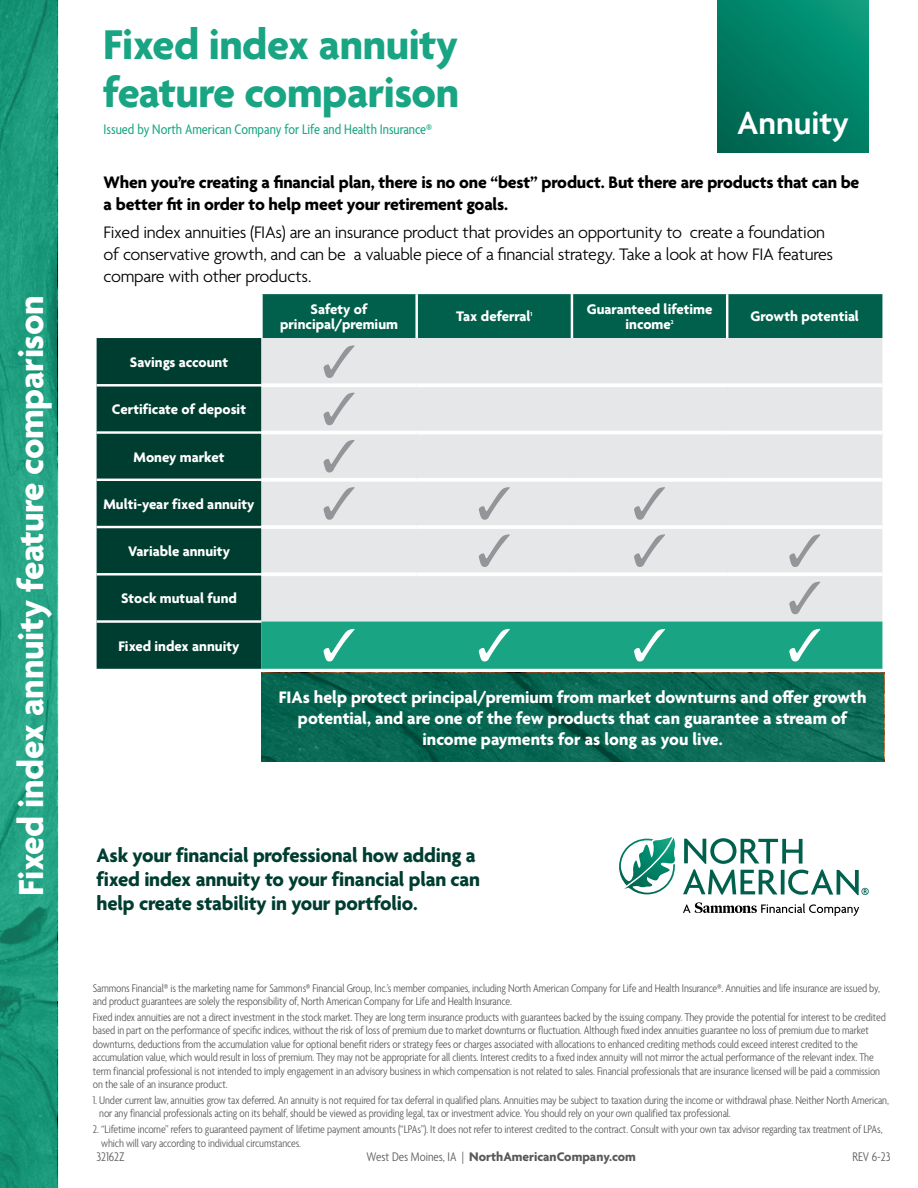
<style>
.page{position:relative;width:918px;height:1188px;background:#fff}
.page>*{position:absolute;margin:0;border:0;box-sizing:border-box;transform-origin:0 0}
.t1{font:700 45px/48px "Agenda";letter-spacing:-.01em;color:#19a583}
.t2{font:700 37.5px "Agenda";letter-spacing:-.01em;color:#fff}
.t3{font:600 34.5px "Agenda";color:#fff}
.t4{font:700 21px/24px "Agenda";letter-spacing:-.01em;color:#003d31}
.t5{font:300 18px/21.6px "Agenda";letter-spacing:-.015em;color:#000}
.t6{font:700 18px/21px "Agenda";color:#fff;text-align:center}
.t7{font:700 18px/21.6px "Agenda";letter-spacing:-.01em;color:#000}
.t8{font:700 15px/15px "Agenda";color:#fff;text-align:center}
.t9{font:condensed 15px "Agenda";color:#19a583}
.t10{font:700 13.5px "Agenda";color:#58595b}
.t11{font:300 condensed 13.5px "Agenda";color:#58595b}
.t12{font:300 condensed 12px/13.5px "Agenda";letter-spacing:-.01em;color:#58595b}
.t13{font:700 6px "Agenda";color:#fff}
.s1{font-weight:300;font-stretch:condensed}
</style>
<div class="page">
<div style="left:263px;top:294px;width:619px;height:44px;background:#00604b"></div>
<div style="left:97px;top:338px;width:164px;height:331px;background:#003d31"></div>
<div style="left:261px;top:338px;width:621px;height:284px;background:#e6e7e8"></div>
<hr style="left:415px;top:294px;width:3px;height:44px;background:#fff">
<hr style="left:571px;top:294px;width:2px;height:44px;background:#fff">
<hr style="left:726px;top:294px;width:2px;height:44px;background:#fff">
<hr style="left:97px;top:384px;width:164px;height:3px;background:#fff">
<hr style="left:97px;top:431px;width:164px;height:3px;background:#fff">
<hr style="left:97px;top:479px;width:164px;height:2px;background:#fff">
<hr style="left:97px;top:526px;width:164px;height:2px;background:#fff">
<hr style="left:97px;top:573px;width:164px;height:3px;background:#fff">
<hr style="left:97px;top:620px;width:164px;height:3px;background:#fff">
<hr style="left:261px;top:383px;width:156px;height:4px;background:#fff">
<hr style="left:417px;top:383px;width:155px;height:4px;background:#fff">
<hr style="left:572px;top:383px;width:155px;height:4px;background:#fff">
<hr style="left:727px;top:383px;width:155px;height:4px;background:#fff">
<hr style="left:261px;top:431px;width:156px;height:3px;background:#fff">
<hr style="left:417px;top:431px;width:155px;height:3px;background:#fff">
<hr style="left:572px;top:431px;width:155px;height:3px;background:#fff">
<hr style="left:727px;top:431px;width:155px;height:3px;background:#fff">
<hr style="left:261px;top:478px;width:156px;height:4px;background:#fff">
<hr style="left:417px;top:478px;width:155px;height:4px;background:#fff">
<hr style="left:572px;top:478px;width:155px;height:4px;background:#fff">
<hr style="left:727px;top:478px;width:155px;height:4px;background:#fff">
<hr style="left:261px;top:525px;width:156px;height:4px;background:#fff">
<hr style="left:417px;top:525px;width:155px;height:4px;background:#fff">
<hr style="left:572px;top:525px;width:155px;height:4px;background:#fff">
<hr style="left:727px;top:525px;width:155px;height:4px;background:#fff">
<hr style="left:261px;top:572px;width:156px;height:4px;background:#fff">
<hr style="left:417px;top:572px;width:155px;height:4px;background:#fff">
<hr style="left:572px;top:572px;width:155px;height:4px;background:#fff">
<hr style="left:727px;top:572px;width:155px;height:4px;background:#fff">
<svg style="left:324px;top:345px;width:31px;height:33px"></svg>
<svg style="left:324px;top:393px;width:31px;height:32px"></svg>
<svg style="left:324px;top:440px;width:31px;height:32px"></svg>
<svg style="left:324px;top:487px;width:31px;height:33px"></svg>
<svg style="left:479px;top:487px;width:31px;height:33px"></svg>
<svg style="left:634px;top:487px;width:31px;height:33px"></svg>
<svg style="left:479px;top:534px;width:31px;height:33px"></svg>
<svg style="left:634px;top:534px;width:31px;height:33px"></svg>
<svg style="left:789px;top:534px;width:31px;height:33px"></svg>
<svg style="left:789px;top:582px;width:31px;height:32px"></svg>
<div style="left:261px;top:622px;width:621px;height:47px;background:#19a583"></div>
<svg style="left:261px;top:673px;width:623px;height:88px;background:#086753"></svg>
<svg style="left:0;top:0;width:57px;height:1188px;background:#1e9c7e"></svg>
<svg style="left:718px;top:0;width:150px;height:152px;background:#007f65"></svg>
<svg style="left:619px;top:837px;width:56px;height:57px"></svg>
<svg style="left:683px;top:902px;width:176px;height:14px"></svg>
<svg style="left:683px;top:838px;width:186px;height:57px"></svg>
<h2 class="t2" style="left:11px;top:896px;width:602px;rotate:-90deg">Fixed index annuity feature comparison</h2>
<h1 class="t1" style="left:103px;top:24px;width:357px">Fixed index annuity feature comparison</h1>
<p class="t9" style="left:104px;top:121px;width:330px">Issued by North American Company for Life and Health Insurance®</p>
<h3 class="t3" style="left:737px;top:105px;width:113px">Annuity</h3>
<h3 class="t7" style="left:104px;top:173px;width:757px">When you’re creating a financial plan, there is no one “best” product. But there are products that can be a better fit in order to help meet your retirement goals.</h3>
<p class="t5" style="left:104px;top:223px;width:731px">Fixed index annuities (FIAs) are an insurance product that provides an opportunity to create a foundation of conservative growth, and can be a valuable piece of a financial strategy. Take a look at how FIA features compare with other products.</p>
<p class="t8" style="left:130px;top:356px;width:100px">Savings account</p>
<p class="t8" style="left:112px;top:403px;width:136px">Certificate of deposit</p>
<p class="t8" style="left:134px;top:450px;width:92px">Money market</p>
<p class="t8" style="left:104px;top:497px;width:153px">Multi-year fixed annuity</p>
<p class="t8" style="left:128px;top:545px;width:103px">Variable annuity</p>
<p class="t8" style="left:121px;top:592px;width:117px">Stock mutual fund</p>
<p class="t8" style="left:119px;top:639px;width:122px">Fixed index annuity</p>
<p class="t8" style="left:280px;top:303px;width:119px">Safety of principal/premium</p>
<p class="t8" style="left:456px;top:310px;width:76px">Tax deferral</p>
<p class="t13" style="left:531px;top:311px;width:3px">1</p>
<p class="t8" style="left:587px;top:303px;width:127px">Guaranteed lifetime income</p>
<p class="t13" style="left:671px;top:319px;width:4px">2</p>
<p class="t8" style="left:751px;top:310px;width:110px">Growth potential</p>
<h3 class="t6" style="left:279px;top:687px;width:589px">FIAs help protect principal/premium from market downturns and offer growth potential, and are one of the few products that can guarantee a stream of income payments for as long as you live.</h3>
<h3 class="t4" style="left:97px;top:844px;width:385px">Ask your financial professional how adding a fixed index annuity to your financial plan can help create stability in your portfolio.</h3>
<p class="t12" style="left:93px;top:982px;width:789px">Sammons Financial® is the marketing name for Sammons® Financial Group, Inc.’s member companies, including North American Company for Life and Health Insurance®. Annuities and life insurance are issued by, and product guarantees are solely the responsibility of, North American Company for Life and Health Insurance.</p>
<p class="t12" style="left:93px;top:1011px;width:795px">Fixed index annuities are not a direct investment in the stock market. They are long term insurance products with guarantees backed by the issuing company. They provide the potential for interest to be credited based in part on the performance of specific indices, without the risk of loss of premium due to market downturns or fluctuation. Although fixed index annuities guarantee no loss of premium due to market downturns, deductions from the accumulation value for optional benefit riders or strategy fees or charges associated with allocations to enhanced crediting methods could exceed interest credited to the accumulation value, which would result in loss of premium. They may not be appropriate for all clients. Interest credits to a fixed index annuity will not mirror the actual performance of the relevant index. The term financial professional is not intended to imply engagement in an advisory business in which compensation is not related to sales. Financial professionals that are insurance licensed will be paid a commission on the sale of an insurance product.</p>
<p class="t12" style="left:99px;top:1094px;width:791px;text-indent:-6px">1. Under current law, annuities grow tax deferred. An annuity is not required for tax deferral in qualified plans. Annuities may be subject to taxation during the income or withdrawal phase. Neither North American, nor any financial professionals acting on its behalf, should be viewed as providing legal, tax or investment advice. You should rely on your own qualified tax professional.</p>
<p class="t12" style="left:101px;top:1123px;width:783px;text-indent:-8px">2. “Lifetime income” refers to guaranteed payment of lifetime payment amounts (“LPAs”). It does not refer to interest credited to the contract. Consult with your own tax advisor regarding tax treatment of LPAs, which will vary according to individual circumstances.</p>
<p class="t11" style="left:97px;top:1149px;width:29px">32162Z</p>
<p class="t10" style="left:367px;top:1149px;width:271px"><span class="s1">West Des Moines, IA |</span> NorthAmericanCompany.com</p>
<p class="t11" style="left:853px;top:1149px;width:40px">REV 6-23</p>
</div>
